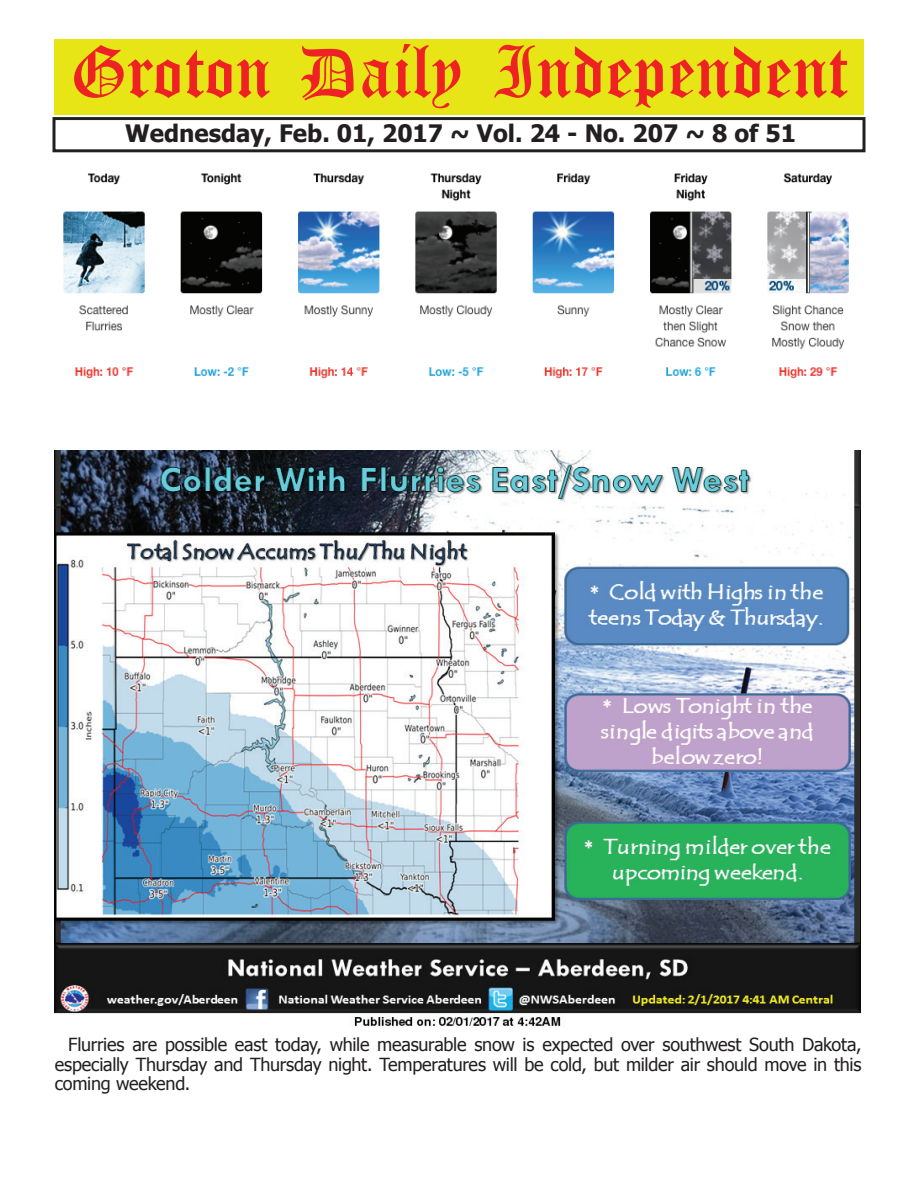
<style>
.page{position:relative;width:918px;height:1188px;background:#fff}
.page>*{position:absolute;margin:0;border:0;box-sizing:border-box;transform-origin:0 0}
.t1{font:54px "Old English Five";color:#ee2123}
.t2{font:700 24px "Tahoma";color:#231f20}
.t3{font:18px/19.5px "Tahoma";letter-spacing:-.01em;color:#231f20;text-align:justify}
</style>
<div class="page">
<div style="left:52px;top:117px;width:814px;height:35px;border:3px solid #231f20"></div>
<div style="left:54px;top:40px;width:810px;height:75px;background:#e7e515"></div>
<img style="left:54px;top:451px;width:807px;height:576px">
<img style="left:63px;top:172px;width:786px;height:207px">
<h1 class="t1" style="left:70px;top:47px;width:779px">Groton Daily Independent</h1>
<h2 class="t2" style="left:125px;top:116px;width:672px">Wednesday, Feb. 01, 2017 ~ Vol. 24 - No. 207 ~ 8 of 51</h2>
<p class="t3" style="left:55px;top:1034px;width:808px;text-indent:14px">Flurries are possible east today, while measurable snow is expected over southwest South Dakota, especially Thursday and Thursday night. Temperatures will be cold, but milder air should move in this coming weekend.</p>
</div>
